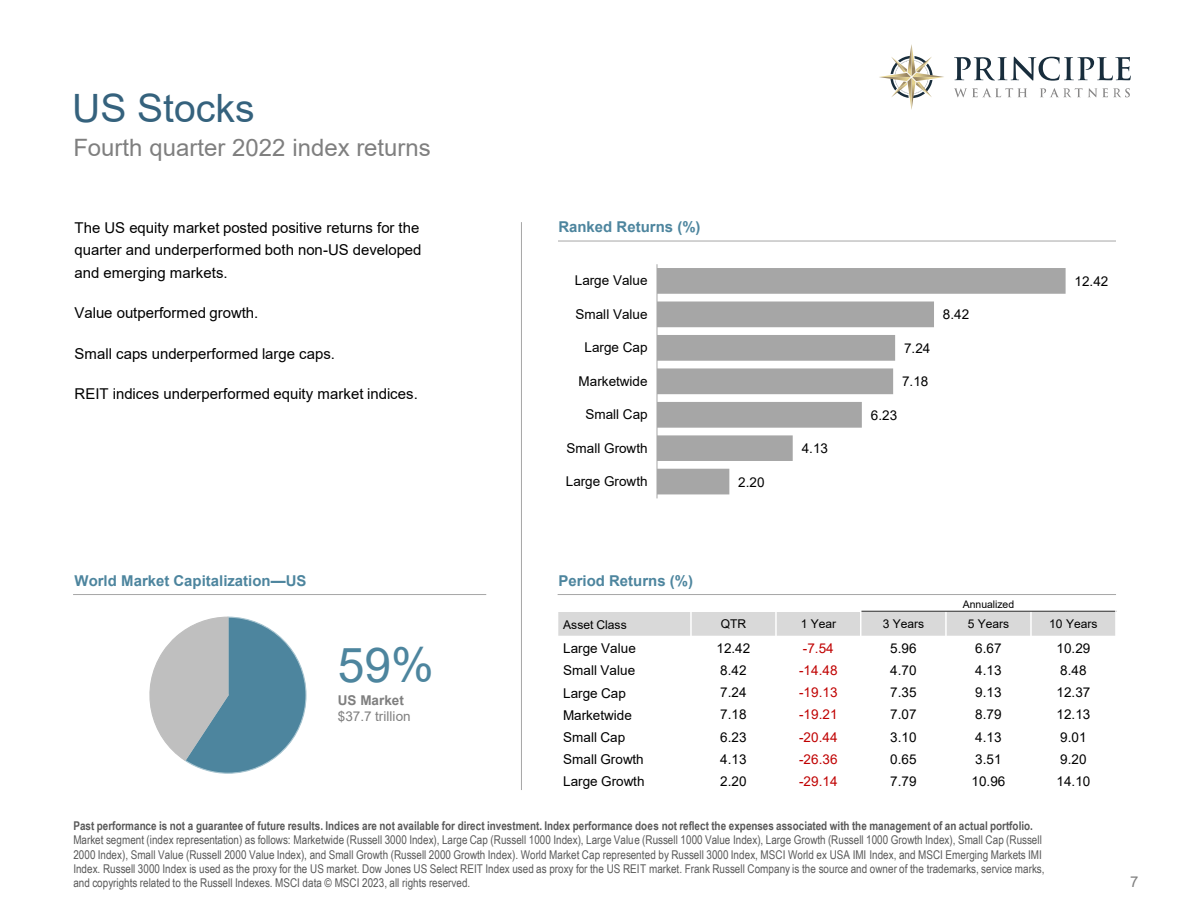
<style>
.page{position:relative;width:1188px;height:918px;background:#fff}
.page>*{position:absolute;margin:0;border:0;box-sizing:border-box;transform-origin:0 0}
.t1{font:48px "Arial";color:#4d859e}
.t2{font:39px "Arial";color:#35627d}
.t3{font:24px "Arial";color:#7f7f7f}
.t4{font:15px/22.5px "Arial";color:#000}
.t5{font:700 15px "Arial";color:#4d859e}
.t6{font:15px "Arial";color:#7f7f7f}
.t7{font:13.5px "Arial";letter-spacing:.005em;color:#000}
.t8{font:13.5px "Arial";letter-spacing:.005em;color:#c00000}
.t9{font:13.5px/15.5px "Arial";letter-spacing:.005em;color:#7f7f7f}
.t10{font:12.15px "Arial";color:#000}
.t11{font:12px/14.4px "Arial Narrow";letter-spacing:.005em;color:#595959}
.t12{font:12px "Arial";letter-spacing:-.005em;color:#000}
.t13{font:10.5px "Arial";letter-spacing:-.005em;color:#000}
.s1{font-weight:700}
</style>
<div class="page">
<hr style="left:521px;top:222px;width:1px;height:568px;background:#a6a6a6">
<div style="left:558px;top:611px;width:133px;height:25px;background:#d9d9d9"></div>
<div style="left:691px;top:611px;width:85px;height:25px;background:#d9d9d9"></div>
<div style="left:776px;top:611px;width:85px;height:25px;background:#d9d9d9"></div>
<div style="left:861px;top:611px;width:85px;height:25px;background:#d9d9d9"></div>
<div style="left:946px;top:611px;width:85px;height:25px;background:#d9d9d9"></div>
<div style="left:1031px;top:611px;width:85px;height:25px;background:#d9d9d9"></div>
<hr style="left:690px;top:595px;width:2px;height:198px;background:#fff">
<hr style="left:775px;top:595px;width:2px;height:198px;background:#fff">
<hr style="left:860px;top:595px;width:1px;height:198px;background:#fff">
<hr style="left:945px;top:611px;width:2px;height:182px;background:#fff">
<hr style="left:1030px;top:611px;width:2px;height:182px;background:#fff">
<hr style="left:557px;top:610px;width:304px;height:2px;background:#fff">
<hr style="left:861px;top:611px;width:256px;height:1px;background:#404040">
<hr style="left:1115px;top:595px;width:2px;height:198px;background:#fff">
<svg style="left:149px;top:616px;width:158px;height:158px"></svg>
<svg style="left:658px;top:268px;width:408px;height:226px"></svg>
<hr style="left:657px;top:264px;width:1px;height:234px;background:#a6a6a6">
<hr style="left:73px;top:594px;width:413px;height:1px;background:#a6a6a6">
<hr style="left:558px;top:241px;width:558px;height:1px;background:#a6a6a6">
<hr style="left:558px;top:594px;width:558px;height:1px;background:#a6a6a6">
<svg style="left:879px;top:44px;width:65px;height:66px"></svg>
<svg style="left:954px;top:88px;width:73px;height:9px"></svg>
<svg style="left:1040px;top:88px;width:90px;height:9px"></svg>
<svg style="left:954px;top:57px;width:177px;height:24px"></svg>
<p class="t2" style="left:72px;top:82px;width:184px">US Stocks</p>
<p class="t3" style="left:73px;top:131px;width:359px">Fourth quarter 2022 index returns</p>
<p class="t4" style="left:75px;top:216px;width:348px">The US equity market posted positive returns for the quarter and underperformed both non-US developed and emerging markets.</p>
<p class="t4" style="left:75px;top:302px;width:185px">Value outperformed growth.</p>
<p class="t4" style="left:75px;top:342px;width:262px">Small caps underperformed large caps.</p>
<p class="t4" style="left:75px;top:383px;width:345px">REIT indices underperformed equity market indices.</p>
<p class="t5" style="left:558px;top:217px;width:144px">Ranked Returns (%)</p>
<p class="t7" style="left:575px;top:271px;width:74px">Large Value</p>
<p class="t7" style="left:576px;top:305px;width:74px">Small Value</p>
<p class="t7" style="left:585px;top:338px;width:65px">Large Cap</p>
<p class="t7" style="left:579px;top:372px;width:71px">Marketwide</p>
<p class="t7" style="left:585px;top:405px;width:64px">Small Cap</p>
<p class="t7" style="left:567px;top:439px;width:82px">Small Growth</p>
<p class="t7" style="left:566px;top:472px;width:83px">Large Growth</p>
<p class="t7" style="left:738px;top:473px;width:28px">2.20</p>
<p class="t7" style="left:802px;top:439px;width:28px">4.13</p>
<p class="t7" style="left:904px;top:339px;width:28px">7.24</p>
<p class="t7" style="left:902px;top:372px;width:28px">7.18</p>
<p class="t7" style="left:871px;top:406px;width:28px">6.23</p>
<p class="t7" style="left:943px;top:305px;width:28px">8.42</p>
<p class="t7" style="left:1074px;top:272px;width:35px">12.42</p>
<p class="t5" style="left:75px;top:570px;width:234px">World Market Capitalization—US</p>
<p class="t1" style="left:338px;top:632px;width:97px">59%</p>
<p class="t9" style="left:338px;top:693px;width:74px"><span class="s1">US Market </span>$37.7 trillion</p>
<p class="t5" style="left:559px;top:570px;width:136px">Period Returns (%)</p>
<p class="t13" style="left:963px;top:597px;width:53px">Annualized</p>
<p class="t10" style="left:563px;top:616px;width:65px">Asset Class</p>
<p class="t12" style="left:721px;top:616px;width:27px">QTR</p>
<p class="t12" style="left:801px;top:616px;width:37px">1 Year</p>
<p class="t12" style="left:883px;top:616px;width:43px">3 Years</p>
<p class="t12" style="left:968px;top:616px;width:43px">5 Years</p>
<p class="t12" style="left:1049px;top:616px;width:50px">10 Years</p>
<p class="t7" style="left:563px;top:639px;width:74px">Large Value</p>
<p class="t7" style="left:716px;top:639px;width:35px">12.42</p>
<p class="t8" style="left:803px;top:639px;width:32px">-7.54</p>
<p class="t7" style="left:890px;top:639px;width:28px">5.96</p>
<p class="t7" style="left:975px;top:639px;width:28px">6.67</p>
<p class="t7" style="left:1057px;top:639px;width:35px">10.29</p>
<p class="t7" style="left:563px;top:661px;width:74px">Small Value</p>
<p class="t7" style="left:720px;top:661px;width:28px">8.42</p>
<p class="t8" style="left:799px;top:661px;width:40px">-14.48</p>
<p class="t7" style="left:890px;top:661px;width:28px">4.70</p>
<p class="t7" style="left:975px;top:661px;width:28px">4.13</p>
<p class="t7" style="left:1060px;top:661px;width:28px">8.48</p>
<p class="t7" style="left:563px;top:684px;width:64px">Large Cap</p>
<p class="t7" style="left:720px;top:683px;width:28px">7.24</p>
<p class="t8" style="left:799px;top:683px;width:40px">-19.13</p>
<p class="t7" style="left:890px;top:683px;width:28px">7.35</p>
<p class="t7" style="left:975px;top:683px;width:28px">9.13</p>
<p class="t7" style="left:1057px;top:683px;width:35px">12.37</p>
<p class="t7" style="left:563px;top:706px;width:70px">Marketwide</p>
<p class="t7" style="left:720px;top:705px;width:28px">7.18</p>
<p class="t8" style="left:799px;top:705px;width:40px">-19.21</p>
<p class="t7" style="left:890px;top:705px;width:28px">7.07</p>
<p class="t7" style="left:975px;top:705px;width:28px">8.79</p>
<p class="t7" style="left:1057px;top:705px;width:35px">12.13</p>
<p class="t7" style="left:563px;top:728px;width:64px">Small Cap</p>
<p class="t7" style="left:720px;top:728px;width:28px">6.23</p>
<p class="t8" style="left:799px;top:728px;width:40px">-20.44</p>
<p class="t7" style="left:890px;top:728px;width:28px">3.10</p>
<p class="t7" style="left:975px;top:728px;width:28px">4.13</p>
<p class="t7" style="left:1060px;top:728px;width:28px">9.01</p>
<p class="t7" style="left:563px;top:750px;width:82px">Small Growth</p>
<p class="t7" style="left:720px;top:750px;width:28px">4.13</p>
<p class="t8" style="left:799px;top:750px;width:40px">-26.36</p>
<p class="t7" style="left:890px;top:750px;width:28px">0.65</p>
<p class="t7" style="left:975px;top:750px;width:28px">3.51</p>
<p class="t7" style="left:1060px;top:750px;width:28px">9.20</p>
<p class="t7" style="left:563px;top:772px;width:83px">Large Growth</p>
<p class="t7" style="left:720px;top:772px;width:28px">2.20</p>
<p class="t8" style="left:799px;top:772px;width:40px">-29.14</p>
<p class="t7" style="left:890px;top:772px;width:28px">7.79</p>
<p class="t7" style="left:972px;top:772px;width:35px">10.96</p>
<p class="t7" style="left:1057px;top:772px;width:35px">14.10</p>
<p class="t11" style="left:73px;top:818px;width:973px"><span class="s1">Past performance is not a guarantee of future results. Indices are not available for direct investment. Index performance does not reflect the expenses associated with the management of an actual portfolio.<br></span>Market segment (index representation) as follows: Marketwide (Russell 3000 Index), Large Cap (Russell 1000 Index), Large Value (Russell 1000 Value Index), Large Growth (Russell 1000 Growth Index), Small Cap (Russell 2000 Index), Small Value (Russell 2000 Value Index), and Small Growth (Russell 2000 Growth Index). World Market Cap represented by Russell 3000 Index, MSCI World ex USA IMI Index, and MSCI Emerging Markets IMI Index. Russell 3000 Index is used as the proxy for the US market. Dow Jones US Select REIT Index used as proxy for the US REIT market. Frank Russell Company is the source and owner of the trademarks, service marks, and copyrights related to the Russell Indexes. MSCI data © MSCI 2023, all rights reserved.</p>
<p class="t6" style="left:1130px;top:871px;width:10px">7</p>
</div>
